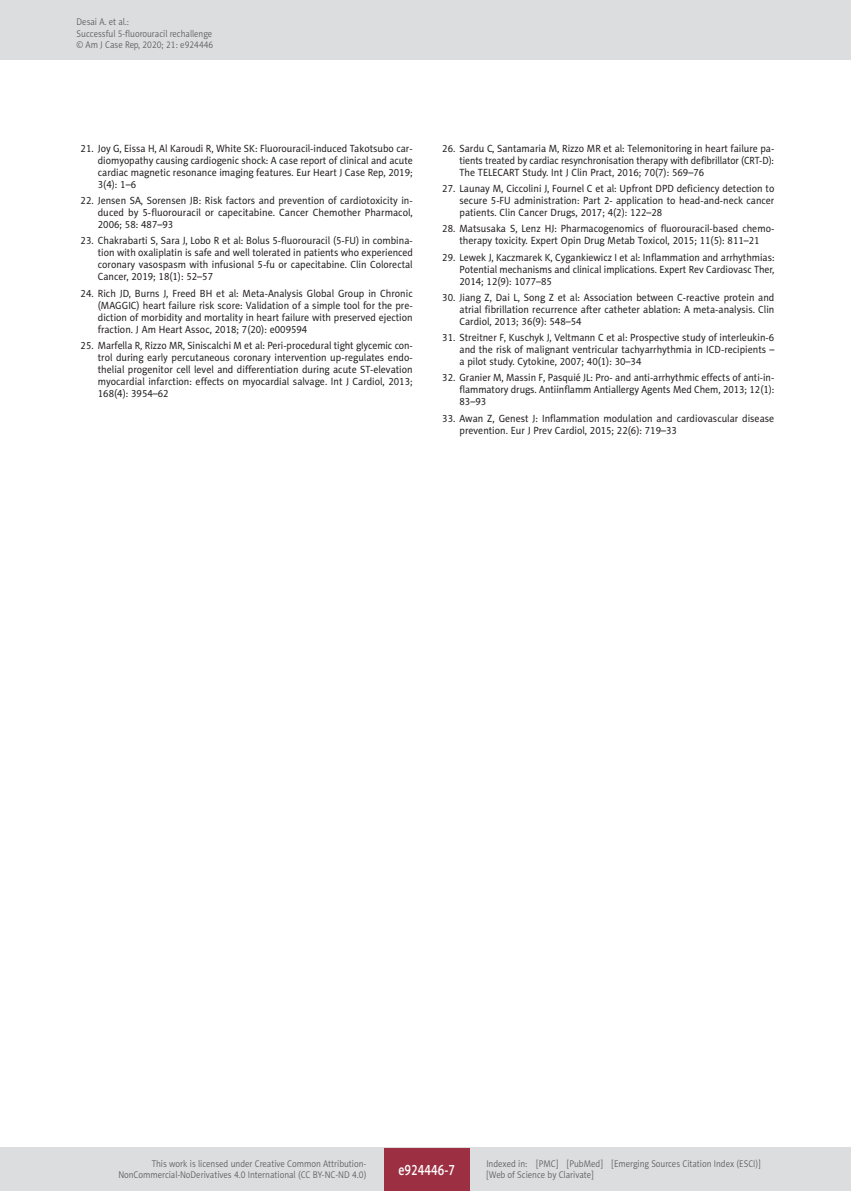
<style>
.page{position:relative;width:851px;height:1191px;background:#fff}
.page>*{position:absolute;margin:0;border:0;box-sizing:border-box;transform-origin:0 0}
.t1{font:15px "Naomi Sans EFN Medium";color:#fff;scale:.8 1}
.AJCR_Referencje_punk{font:10.5px/12px "Naomi Sans EFN";color:#231f20;text-align:justify;scale:.95 1}
.AJCR_Referencje_punk-2{font:10.5px/12px "Naomi Sans EFN";color:#231f20;text-align:justify;scale:.94 1}
.t2{font:9.75px/11.2px "Naomi Sans EFN Light";color:#57585a;scale:.9 1}
</style>
<div class="page">
<div style="left:0;top:0;width:850px;height:60px;background:#dcdddf"></div>
<div style="left:0;top:1148px;width:850px;height:43px;background:#dcdddf"></div>
<div style="left:384px;top:1147px;width:85px;height:43px;background:#9d2f42"></div>
<p class="t2" style="left:77px;top:16px;width:153px">Desai A. et al.:<br>Successful 5-fluorouracil rechallenge © Am J Case Rep, 2020; 21: e924446</p>
<p class="AJCR_Referencje_punk" style="left:98px;top:142px;width:333px;text-indent:-17px">21. Joy G, Eissa H, Al Karoudi R, White SK: Fluorouracil-induced Takotsubo car&shy;diomyopathy causing cardiogenic shock: A case report of clinical and acute cardiac magnetic resonance imaging features. Eur Heart J Case Rep, 2019; 3(4): 1–6</p>
<p class="AJCR_Referencje_punk" style="left:98px;top:195px;width:333px;text-indent:-17px">22. Jensen SA, Sorensen JB: Risk factors and prevention of cardiotoxicity in&shy;duced by 5-fluorouracil or capecitabine. Cancer Chemother Pharmacol, 2006; 58: 487–93</p>
<p class="AJCR_Referencje_punk" style="left:98px;top:235px;width:333px;text-indent:-17px">23. Chakrabarti S, Sara J, Lobo R et al: Bolus 5-fluorouracil (5-FU) in combina&shy;tion with oxaliplatin is safe and well tolerated in patients who experienced coronary vasospasm with infusional 5-fu or capecitabine. Clin Colorectal Cancer, 2019; 18(1): 52–57</p>
<p class="AJCR_Referencje_punk" style="left:98px;top:287px;width:333px;text-indent:-17px">24. Rich JD, Burns J, Freed BH et al: Meta-Analysis Global Group in Chronic (MAGGIC) heart failure risk score: Validation of a simple tool for the pre&shy;diction of morbidity and mortality in heart failure with preserved ejection fraction. J Am Heart Assoc, 2018; 7(20): e009594</p>
<p class="AJCR_Referencje_punk-2" style="left:98px;top:339px;width:336px;text-indent:-17px">25. Marfella R, Rizzo MR, Siniscalchi M et al: Peri-procedural tight glycemic con&shy;trol during early percutaneous coronary intervention up-regulates endo&shy;thelial progenitor cell level and differentiation during acute ST-elevation myocardial infarction: effects on myocardial salvage. Int J Cardiol, 2013; 168(4): 3954–62</p>
<p class="AJCR_Referencje_punk" style="left:459px;top:142px;width:333px;text-indent:-17px">26. Sardu C, Santamaria M, Rizzo MR et al: Telemonitoring in heart failure pa&shy;tients treated by cardiac resynchronisation therapy with defibrillator (CRT-D):<br>The TELECART Study. Int J Clin Pract, 2016; 70(7): 569–76</p>
<p class="AJCR_Referencje_punk" style="left:459px;top:183px;width:333px;text-indent:-17px">27. Launay M, Ciccolini J, Fournel C et al: Upfront DPD deficiency detection to secure 5-FU administration: Part 2- application to head-and-neck cancer patients. Clin Cancer Drugs, 2017; 4(2): 122–28</p>
<p class="AJCR_Referencje_punk" style="left:442px;top:223px;width:351px;text-align:center">28. Matsusaka S, Lenz HJ: Pharmacogenomics of fluorouracil-based chemo&shy;therapy toxicity. Expert Opin Drug Metab Toxicol, 2015; 11(5): 811–21</p>
<p class="AJCR_Referencje_punk-2" style="left:459px;top:251px;width:336px;text-indent:-17px">29. Lewek J, Kaczmarek K, Cygankiewicz I et al: Inflammation and arrhythmias:<br>Potential mechanisms and clinical implications. Expert Rev Cardiovasc Ther, 2014; 12(9): 1077–85</p>
<p class="AJCR_Referencje_punk" style="left:459px;top:291px;width:333px;text-indent:-17px">30. Jiang Z, Dai L, Song Z et al: Association between C-reactive protein and atrial fibrillation recurrence after catheter ablation: A meta-analysis. Clin Cardiol, 2013; 36(9): 548–54</p>
<p class="AJCR_Referencje_punk" style="left:459px;top:332px;width:333px;text-indent:-17px">31. Streitner F, Kuschyk J, Veltmann C et al: Prospective study of interleukin-6 and the risk of malignant ventricular tachyarrhythmia in ICD-recipients – a pilot study. Cytokine, 2007; 40(1): 30–34</p>
<p class="AJCR_Referencje_punk-2" style="left:459px;top:372px;width:336px;text-indent:-17px">32. Granier M, Massin F, Pasquié JL: Pro- and anti-arrhythmic effects of anti-in&shy;flammatory drugs. Antiinflamm Antiallergy Agents Med Chem, 2013; 12(1):<br>83–93</p>
<p class="AJCR_Referencje_punk" style="left:459px;top:412px;width:333px;text-indent:-17px">33. Awan Z, Genest J: Inflammation modulation and cardiovascular disease prevention. Eur J Prev Cardiol, 2015; 22(6): 719–33</p>
<p class="t2" style="left:118px;top:1158px;width:277px;text-align:right">This work is licensed under Creative Common Attribution-<br>NonCommercial-NoDerivatives 4.0 International (CC BY-NC-ND 4.0)</p>
<h1 class="t1" style="left:398px;top:1160px;width:72px">e924446-7</h1>
<p class="t2" style="left:486px;top:1158px;width:306px">Indexed in: [PMC] [PubMed] [Emerging Sources Citation Index (ESCI)] [Web of Science by Clarivate]</p>
</div>
